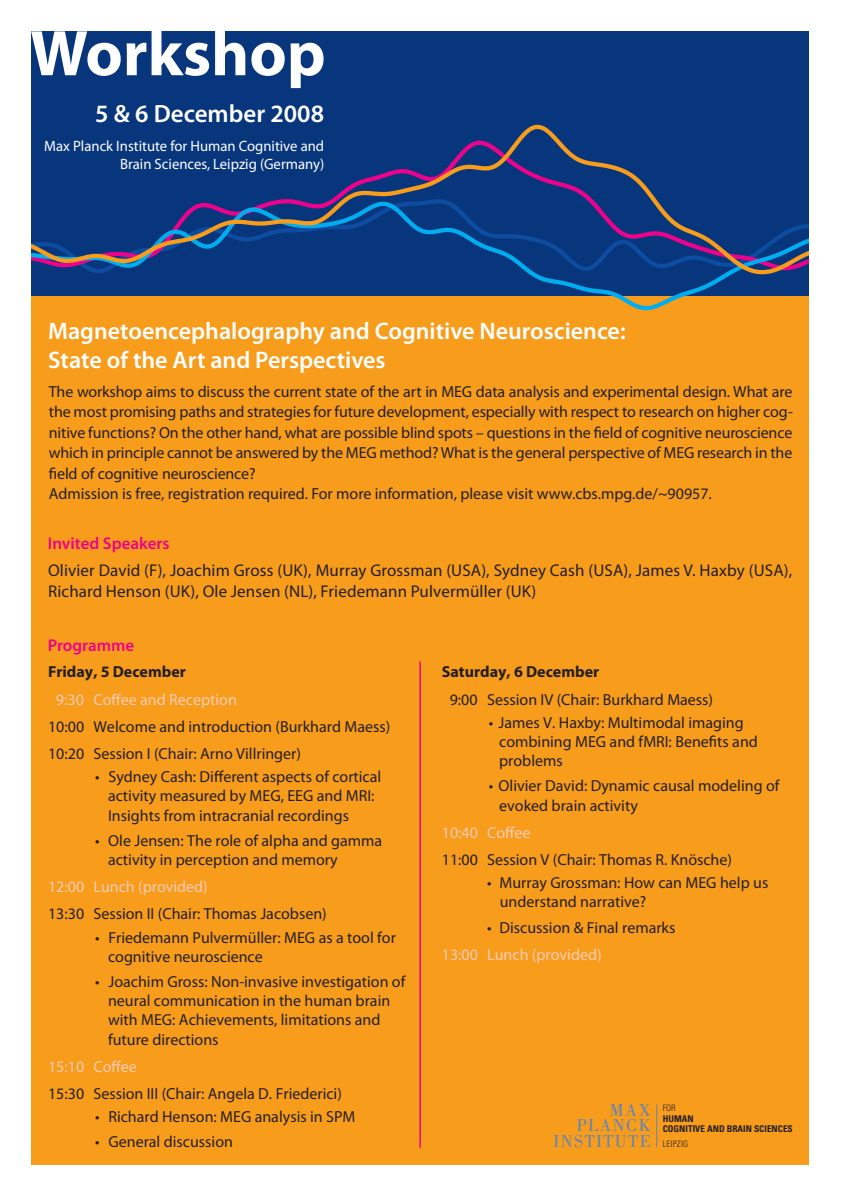
<style>
.page{position:relative;width:842px;height:1191px;background:#fff}
.page>*{position:absolute;margin:0;border:0;box-sizing:border-box;transform-origin:0 0}
.t1{font:700 65px "Myriad Pro";color:#fff}
.t2{font:600 25px "Myriad Pro";color:#fff}
.t3{font:600 24px/28.8px "Myriad Pro";color:#fff}
.t4{font:17.9px/15.7px "Bodoni LT";letter-spacing:.08em;color:#5f86bb;text-align:right}
.t5{font:17px/20.4px "Myriad Pro";letter-spacing:.01em;color:#231f20}
.t6{font:600 17px "Myriad Pro";color:#ed028c}
.t7{font:16px/19.2px "Myriad Pro";color:#231f20}
.t8{font:16px "Myriad Pro";color:#fcccb5}
.t9{font:700 16px "Myriad Pro";color:#231f20}
.t10{font:15px/18px "Myriad Pro";color:#fff;text-align:right}
.t11{font:700 condensed 9.3px/10.4px "Univers LT";color:#231f20}
.t12{font:300 condensed 8.9px "Univers LT";letter-spacing:.025em;color:#231f20}
</style>
<div class="page">
<div style="left:31px;top:32px;width:778px;height:293px;background:#08367d"></div>
<div style="left:31px;top:296px;width:778px;height:868px;background:#f89c1c"></div>
<hr style="left:656px;top:1104px;width:1px;height:43px;background:#5f86bb">
<svg style="left:532px;top:276px;width:197px;height:35px"></svg>
<svg style="left:31px;top:124px;width:778px;height:152px"></svg>
<hr style="left:420px;top:661px;width:1px;height:486px;background:#ed028c">
<h1 class="t1" style="left:30px;top:15px;width:297px">Workshop</h1>
<h2 class="t2" style="left:95px;top:104px;width:230px">5 &amp; 6 December 2008</h2>
<p class="t10" style="left:44px;top:138px;width:281px">Max Planck Institute for Human Cognitive and<br>Brain Sciences, Leipzig (Germany)</p>
<h3 class="t3" style="left:48px;top:318px;width:579px">Magnetoencephalography and Cognitive Neuroscience:<br>State of the Art and Perspectives</h3>
<p class="t7" style="left:49px;top:382px;width:745px;line-height:20.4px">The workshop aims to discuss the current state of the art in MEG data analysis and experimental design. What are the most promising paths and strategies for future development, especially with respect to research on higher cog&shy;nitive functions? On the other hand, what are possible blind spots – questions in the field of cognitive neuroscience which in principle cannot be answered by the MEG method? What is the general perspective of MEG research in the field of cognitive neuroscience?<br>Admission is free, registration required. For more information, please visit www.cbs.mpg.de/~90957.</p>
<p class="t6" style="left:48px;top:537px;width:123px">Invited Speakers</p>
<p class="t5" style="left:48px;top:562px;width:746px">Olivier David (F), Joachim Gross (UK), Murray Grossman (USA), Sydney Cash (USA), James V. Haxby (USA),<br>Richard Henson (UK), Ole Jensen (NL), Friedemann Pulvermüller (UK)</p>
<p class="t6" style="left:48px;top:638px;width:88px">Programme</p>
<p class="t9" style="left:48px;top:662px;width:139px">Friday, 5 December</p>
<p class="t8" style="left:56px;top:693px;width:182px">9:30 Coffee and Reception</p>
<p class="t7" style="left:48px;top:714px;width:344px;line-height:27.2px">10:00 Welcome and introduction (Burkhard Maess)<br>10:20 Session I (Chair: Arno Villringer)</p>
<p class="t7" style="left:108px;top:768px;width:275px;text-indent:-13px">• Sydney Cash: Different aspects of cortical activity measured by MEG, EEG and MRI:<br>Insights from intracranial recordings</p>
<p class="t7" style="left:108px;top:832px;width:276px;text-indent:-13px">• Ole Jensen: The role of alpha and gamma activity in perception and memory</p>
<p class="t8" style="left:48px;top:880px;width:161px">12:00 Lunch (provided)</p>
<p class="t7" style="left:48px;top:905px;width:280px">13:30 Session II (Chair: Thomas Jacobsen)</p>
<p class="t7" style="left:108px;top:929px;width:289px;text-indent:-13px">• Friedemann Pulvermüller: MEG as a tool for cognitive neuroscience</p>
<p class="t7" style="left:108px;top:973px;width:299px;text-indent:-13px">• Joachim Gross: Non-invasive investigation of neural communication in the human brain with MEG: Achievements, limitations and future directions</p>
<p class="t8" style="left:48px;top:1060px;width:90px">15:10 Coffee</p>
<p class="t7" style="left:48px;top:1085px;width:295px">15:30 Session III (Chair: Angela D. Friederici)</p>
<p class="t7" style="left:95px;top:1108px;width:262px">• Richard Henson: MEG analysis in SPM</p>
<p class="t7" style="left:95px;top:1133px;width:139px">• General discussion</p>
<p class="t9" style="left:442px;top:662px;width:159px">Saturday, 6 December</p>
<p class="t7" style="left:450px;top:691px;width:265px">9:00 Session IV (Chair: Burkhard Maess)</p>
<p class="t7" style="left:499px;top:714px;width:260px;text-indent:-10px">• James V. Haxby: Multimodal imaging combining MEG and fMRI: Benefits and problems</p>
<p class="t7" style="left:499px;top:777px;width:282px;text-indent:-10px">• Olivier David: Dynamic causal modeling of evoked brain activity</p>
<p class="t8" style="left:442px;top:826px;width:90px">10:40 Coffee</p>
<p class="t7" style="left:442px;top:851px;width:292px">11:00 Session V (Chair: Thomas R. Knösche)</p>
<p class="t7" style="left:500px;top:874px;width:270px;text-indent:-12px">• Murray Grossman: How can MEG help us understand narrative?</p>
<p class="t7" style="left:487px;top:919px;width:190px">• Discussion &amp; Final remarks</p>
<p class="t8" style="left:442px;top:948px;width:161px">13:00 Lunch (provided)</p>
<p class="t4" style="left:553px;top:1104px;width:99px">MAX<br>PLANCK<br>INSTITUTE</p>
<p class="t12" style="left:663px;top:1102px;width:14px">FOR</p>
<p class="t11" style="left:663px;top:1114px;width:132px">HUMAN<br>COGNITIVE AND BRAIN SCIENCES</p>
<p class="t12" style="left:663px;top:1138px;width:27px">LEIPZIG</p>
</div>
